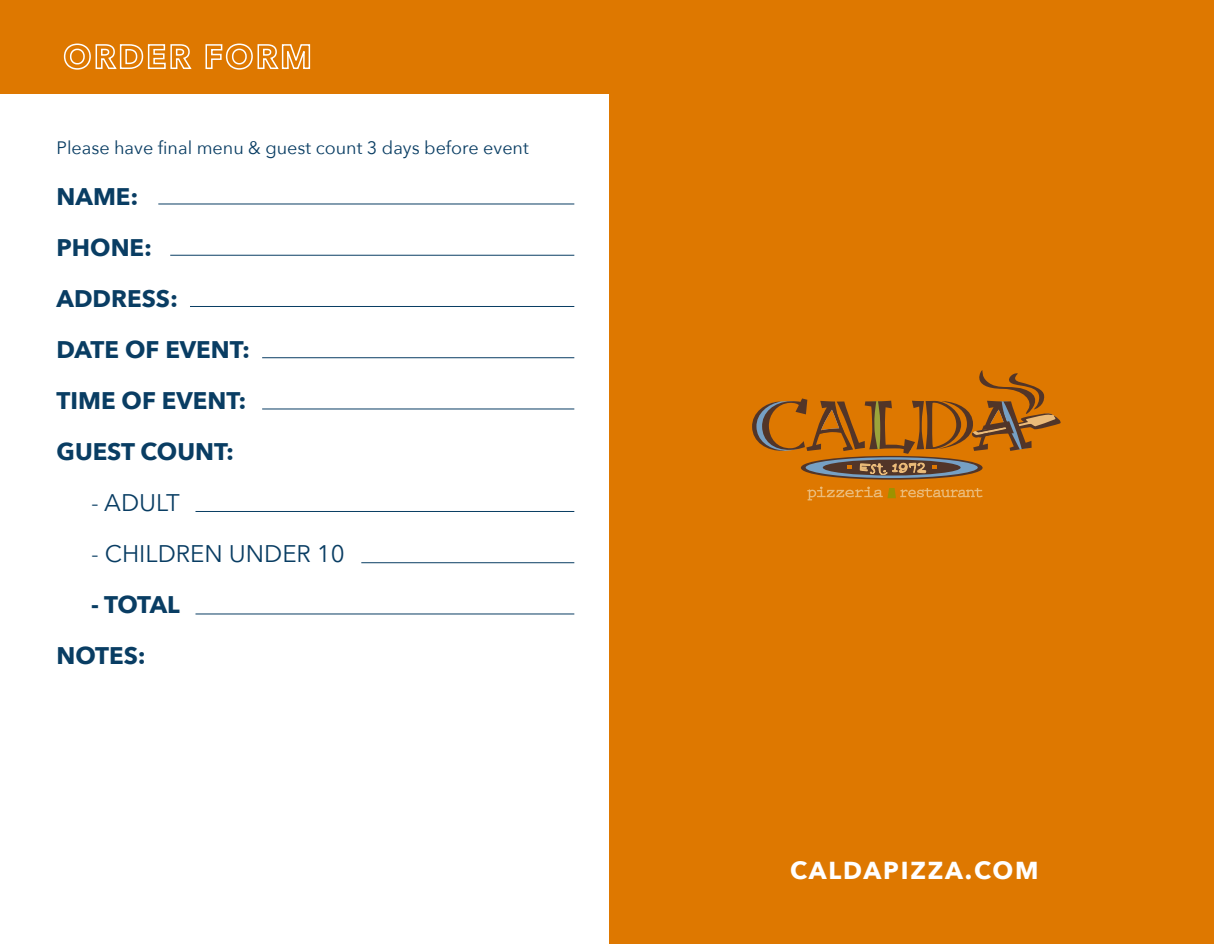
<style>
.page{position:relative;width:1215px;height:945px;background:#fff}
.page>*{position:absolute;margin:0;border:0;box-sizing:border-box;transform-origin:0 0}
.t1{font:700 24.45px "Avenir Next";letter-spacing:.075em;color:#fff}
.t2{font:700 24px/51px "Avenir Next";color:#093d63}
.t3{font:24px "Avenir Next";color:#093d63}
.t4{font:18px "Avenir Next";color:#093d63}
</style>
<div class="page">
<div style="left:0;top:0;width:626px;height:93px;background:#de7800"></div>
<div style="left:609px;top:0;width:605px;height:944px;background:#de7800"></div>
<svg style="left:63px;top:43px;width:129px;height:27px"></svg>
<svg style="left:205px;top:43px;width:106px;height:27px"></svg>
<hr style="left:158px;top:204px;width:416px;height:1px;background:#093d63">
<hr style="left:170px;top:255px;width:404px;height:1px;background:#093d63">
<hr style="left:190px;top:306px;width:384px;height:1px;background:#093d63">
<hr style="left:262px;top:357px;width:312px;height:1px;background:#093d63">
<hr style="left:262px;top:409px;width:312px;height:1px;background:#093d63">
<hr style="left:195px;top:511px;width:379px;height:1px;background:#093d63">
<hr style="left:361px;top:562px;width:213px;height:1px;background:#093d63">
<hr style="left:195px;top:614px;width:379px;height:1px;background:#093d63">
<svg style="left:807px;top:487px;width:176px;height:13px"></svg>
<svg style="left:752px;top:370px;width:309px;height:110px"></svg>
<p class="t4" style="left:57px;top:133px;width:474px">Please have final menu &amp; guest count 3 days before event</p>
<p class="t2" style="left:57px;top:171px;width:195px">NAME:<br>PHONE:<br>ADDRESS:<br>DATE OF EVENT:<br>TIME OF EVENT:<br>GUEST COUNT:</p>
<p class="t3" style="left:91px;top:483px;width:90px">- ADULT</p>
<p class="t3" style="left:91px;top:534px;width:255px">- CHILDREN UNDER 10</p>
<p class="t2" style="left:57px;top:579px;width:125px;text-indent:35px">- TOTAL<br>NOTES:</p>
<p class="t1" style="left:790px;top:849px;width:250px">CALDAPIZZA.COM</p>
</div>
